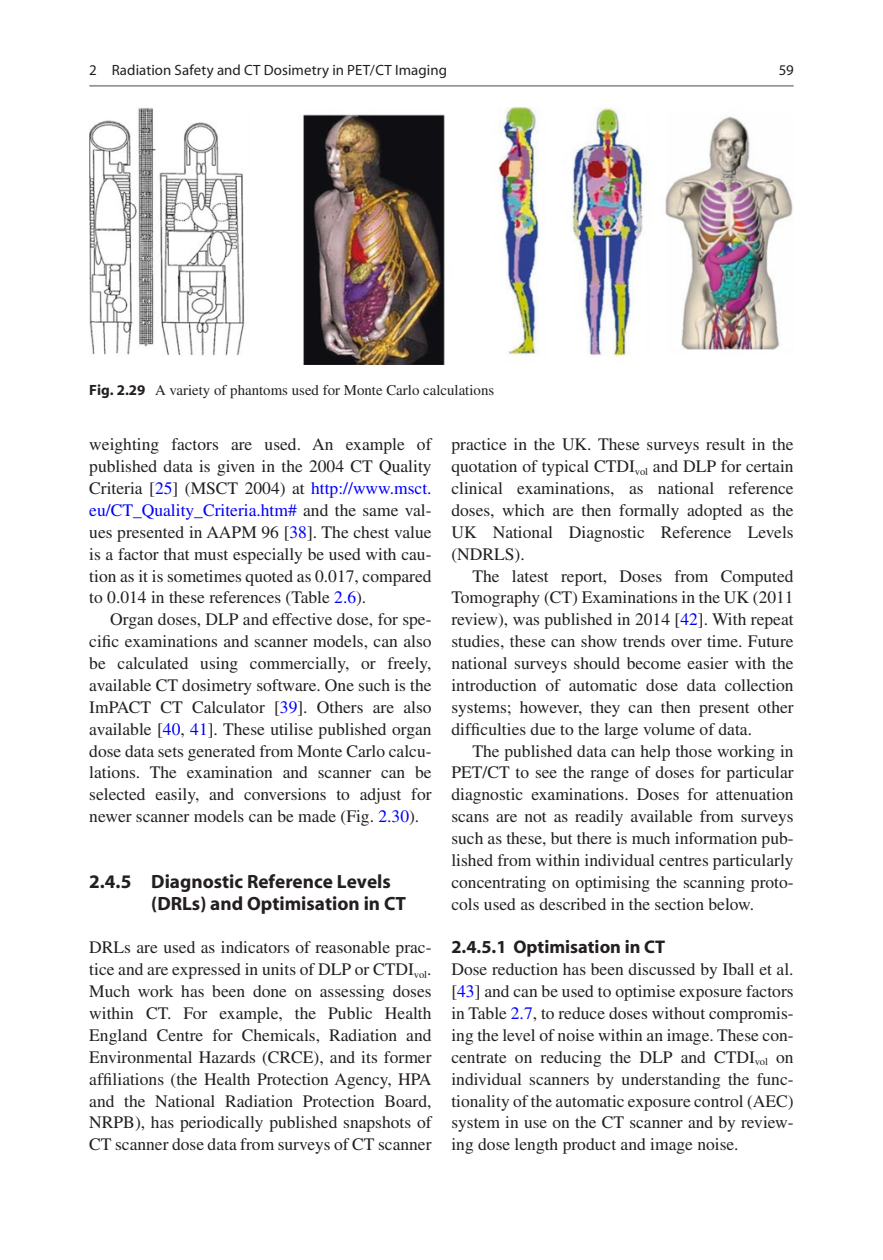
<style>
.page{position:relative;width:883px;height:1260px;background:#fff}
.page>*{position:absolute;margin:0;border:0;box-sizing:border-box;transform-origin:0 0}
.t1{font:700 19.25px/21.9px "Yycjvt Qhyxhm Myriad";color:#231f20}
.t2{font:700 18.38px "Yycjvt Qhyxhm Myriad";color:#231f20}
.t3{font:17.5px/21.9px "Fskyhq Pqcysg Times";color:#231f20;text-align:justify}
.t4{font:14.88px "Fskyhq Pqcysg Times";color:#231f20}
.t5{font:14.88px "Jsffdf Kgbnjg Myriad";letter-spacing:.005em;color:#231f20}
.t6{font:14.88px "Ttqssc Ypspwg Myriad";color:#231f20}
.s1{font-family:"Yycjvt Qhyxhm Myriad";font-weight:700}
.s2{color:#0000fa}
</style>
<div class="page">
<img style="left:89px;top:107px;width:704px;height:257px">
<hr style="left:89px;top:85px;width:705px;height:2px;background:#939598">
<p class="t5" style="left:89px;top:63px;width:359px">2 Radiation Safety and CT Dosimetry in PET/CT Imaging</p>
<p class="t4" style="left:89px;top:382px;width:406px"><span class="s1">Fig. 2.29</span> A variety of phantoms used for Monte Carlo calculations</p>
<p class="t6" style="left:779px;top:63px;width:16px">59</p>
<p class="t3" style="left:89px;top:433px;width:344px">weighting factors are used. An example of published data is given in the 2004 CT Quality Criteria [<span class="s2">25</span>] (MSCT 2004) at <span class="s2">http://www.msct. eu/CT_Quality_Criteria.htm#</span> and the same val&shy;ues presented in AAPM 96 [<span class="s2">38</span>]. The chest value is a factor that must especially be used with cau&shy;tion as it is sometimes quoted as 0.017, compared to 0.014 in these references (Table <span class="s2">2.6</span>).</p>
<p class="t3" style="left:89px;top:608px;width:344px;text-indent:21px">Organ doses, DLP and effective dose, for spe&shy;cific examinations and scanner models, can also be calculated using commercially, or freely, available CT dosimetry software. One such is the ImPACT CT Calculator [<span class="s2">39</span>]. Others are also available [<span class="s2">40</span>, <span class="s2">41</span>]. These utilise published organ dose data sets generated from Monte Carlo calcu&shy;lations. The examination and scanner can be selected easily, and conversions to adjust for newer scanner models can be made (Fig. <span class="s2">2.30</span>).</p>
<p class="t1" style="left:151px;top:871px;width:256px;text-indent:-62px">2.4.5 Diagnostic Reference Levels (DRLs) and Optimisation in CT</p>
<p class="t3" style="left:89px;top:937px;width:344px">DRLs are used as indicators of reasonable prac&shy;tice and are expressed in units of DLP or CTDI<sub>vol</sub>.<br>Much work has been done on assessing doses within CT. For example, the Public Health England Centre for Chemicals, Radiation and Environmental Hazards (CRCE), and its former affiliations (the Health Protection Agency, HPA and the National Radiation Protection Board, NRPB), has periodically published snapshots of CT scanner dose data from surveys of CT scanner</p>
<p class="t3" style="left:451px;top:433px;width:344px">practice in the UK. These surveys result in the quotation of typical CTDI<sub>vol</sub> and DLP for certain clinical examinations, as national reference doses, which are then formally adopted as the UK National Diagnostic Reference Levels (NDRLS).</p>
<p class="t3" style="left:451px;top:565px;width:344px;text-indent:21px">The latest report, Doses from Computed Tomography (CT) Examinations in the UK (2011 review), was published in 2014 [<span class="s2">42</span>]. With repeat studies, these can show trends over time. Future national surveys should become easier with the introduction of automatic dose data collection systems; however, they can then present other difficulties due to the large volume of data.</p>
<p class="t3" style="left:451px;top:740px;width:344px;text-indent:21px">The published data can help those working in PET/CT to see the range of doses for particular diagnostic examinations. Doses for attenuation scans are not as readily available from surveys such as these, but there is much information pub&shy;lished from within individual centres particularly concentrating on optimising the scanning proto&shy;cols used as described in the section below.</p>
<p class="t2" style="left:451px;top:938px;width:215px">2.4.5.1 Optimisation in CT</p>
<p class="t3" style="left:451px;top:958px;width:344px">Dose reduction has been discussed by Iball et al. [<span class="s2">43</span>] and can be used to optimise exposure factors in Table <span class="s2">2.7</span>, to reduce doses without compromis&shy;ing the level of noise within an image. These con&shy;centrate on reducing the DLP and CTDI<sub>vol</sub> on individual scanners by understanding the func&shy;tionality of the automatic exposure control (AEC) system in use on the CT scanner and by review&shy;ing dose length product and image noise.</p>
</div>
